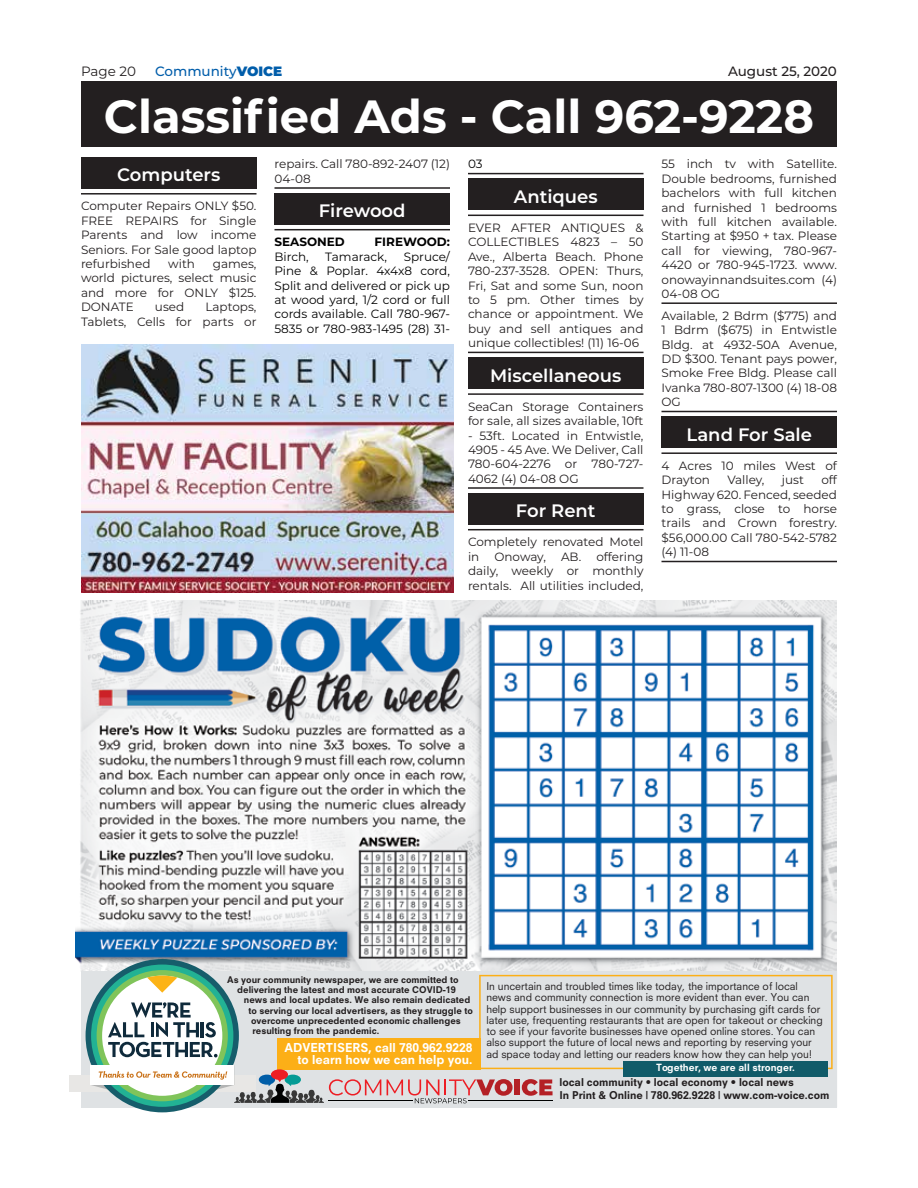
<style>
.page{position:relative;width:918px;height:1188px;background:#fff}
.page>*{position:absolute;margin:0;border:0;box-sizing:border-box;transform-origin:0 0}
.t1{font:700 46.5px "Montserrat";color:#fff}
.t2{font:600 18px "Montserrat";color:#fff}
.t3{font:500 13.5px "Montserrat";color:#005daa}
.t4{font:500 13.5px "Montserrat";color:#231f20}
.t5{font:13.5px "Montserrat";color:#231f20}
.t6{font:12px/14.4px "Montserrat";color:#231f20;text-align:justify}
.t7{font:12px/14.4px "Montserrat";color:#000;text-align:justify}
.t8{font:800 12px/12px "Neuzeit SLT Std";color:#fff;text-align:right}
.t9{font:700 12px "Montserrat";color:#000}
.t10{font:10.5px/11.2px "Neuzeit SLT Std";color:#231f20}
.t11{font:800 10.5px/12.6px "Neuzeit SLT Std";color:#231f20}
.t12{font:800 9.75px "Neuzeit SLT Std";color:#fff}
.t13{font:800 9px "Neuzeit SLT Std";color:#231f20}
.s1{font-weight:900}
</style>
<div class="page">
<div style="left:81px;top:81px;width:756px;height:66px;background:#231f20"></div>
<hr style="left:81px;top:193px;width:175px;height:2px;background:#231f20">
<div style="left:81px;top:157px;width:175px;height:32px;background:#231f20"></div>
<hr style="left:274px;top:187px;width:176px;height:2px;background:#231f20">
<hr style="left:274px;top:229px;width:176px;height:1px;background:#231f20">
<div style="left:274px;top:193px;width:176px;height:31px;background:#231f20"></div>
<hr style="left:468px;top:173px;width:176px;height:1px;background:#231f20">
<hr style="left:468px;top:215px;width:176px;height:1px;background:#231f20">
<hr style="left:468px;top:352px;width:176px;height:1px;background:#231f20">
<hr style="left:468px;top:393px;width:176px;height:2px;background:#231f20">
<hr style="left:468px;top:487px;width:176px;height:2px;background:#231f20">
<hr style="left:468px;top:529px;width:176px;height:1px;background:#231f20">
<div style="left:468px;top:178px;width:176px;height:32px;background:#231f20"></div>
<div style="left:468px;top:357px;width:176px;height:32px;background:#231f20"></div>
<div style="left:468px;top:493px;width:176px;height:31px;background:#231f20"></div>
<hr style="left:662px;top:302px;width:175px;height:2px;background:#231f20">
<hr style="left:662px;top:411px;width:175px;height:1px;background:#231f20">
<hr style="left:662px;top:452px;width:175px;height:2px;background:#231f20">
<hr style="left:662px;top:561px;width:175px;height:1px;background:#231f20">
<div style="left:662px;top:416px;width:175px;height:32px;background:#231f20"></div>
<img style="left:75px;top:600px;width:762px;height:371px">
<div style="left:81px;top:971px;width:756px;height:136px;background:#dfe2e4"></div>
<div style="left:69px;top:1075px;width:48px;height:17px;background:#e8e7e5"></div>
<svg style="left:479px;top:975px;width:354px;height:94px"></svg>
<div style="left:623px;top:1061px;width:205px;height:16px;background:#115b69"></div>
<div style="left:277px;top:1038px;width:203px;height:32px;background:#fcaf17"></div>
<hr style="left:329px;top:1101px;width:84px;height:1px;background:#000101">
<hr style="left:468px;top:1101px;width:85px;height:1px;background:#000101">
<svg style="left:86px;top:959px;width:295px;height:153px"></svg>
<svg style="left:387px;top:1079px;width:126px;height:24px"></svg>
<div style="left:515px;top:1079px;width:5px;height:16px;background:#b42025"></div>
<svg style="left:522px;top:1079px;width:31px;height:17px"></svg>
<img style="left:81px;top:344px;width:373px;height:249px">
<p class="t5" style="left:81px;top:62px;width:56px">Page 20</p>
<p class="t3" style="left:155px;top:62px;width:129px">Community<span class="s1">VOICE</span></p>
<p class="t4" style="left:728px;top:62px;width:110px">August 25, 2020</p>
<h1 class="t1" style="left:104px;top:83px;width:712px">Classified Ads - Call 962-9228</h1>
<h2 class="t2" style="left:117px;top:162px;width:105px">Computers</h2>
<p class="t6" style="left:81px;top:199px;width:177px">Computer Repairs ONLY $50.<br>FREE REPAIRS for Single Parents and low income Seniors. For Sale good laptop refurbished</p>
<p class="t6" style="left:662px;top:156px;width:177px">55 inch tv with Satellite.<br>Double bedrooms, furnished bachelors with full kitchen and furnished 1 bedrooms with full kitchen available.<br>Starting at $950 + tax. Please call for viewing, 780-967- 4420 or 780-945-1723. www. onowayinnandsuites.com (4)<br>04-08 OG</p>
<p class="t6" style="left:662px;top:308px;width:177px">Available, 2 Bdrm ($775) and 1 Bdrm ($675) in Entwistle Bldg. at 4932-50A Avenue, DD $300. Tenant pays power, Smoke Free Bldg. Please call Ivanka 780-807-1300 (4) 18-08<br>OG</p>
<h2 class="t2" style="left:686px;top:422px;width:127px">Land For Sale</h2>
<p class="t6" style="left:662px;top:458px;width:177px">4 Acres 10 miles West of<br>Drayton</p>
<p class="t6" style="left:274px;top:156px;width:177px">repairs. Call 780-892-2407 (12)<br>04-08</p>
<h2 class="t2" style="left:319px;top:198px;width:88px">Firewood</h2>
<p class="t9" style="left:274px;top:233px;width:72px">SEASONED</p>
<p class="t9" style="left:375px;top:233px;width:77px">FIREWOOD:</p>
<p class="t7" style="left:274px;top:249px;width:36px">Birch,</p>
<p class="t7" style="left:325px;top:249px;width:63px">Tamarack,</p>
<p class="t7" style="left:468px;top:156px;width:16px">03</p>
<h2 class="t2" style="left:514px;top:184px;width:85px">Antiques</h2>
<p class="t6" style="left:468px;top:220px;width:177px">EVER AFTER ANTIQUES &amp; COLLECTIBLES 4823 – 50<br>Ave., Alberta Beach. Phone 780-237-3528. OPEN: Thurs, Fri, Sat and some Sun, noon to 5 pm. Other times by chance or appointment. We buy and sell antiques and unique collectibles! (11) 16-06</p>
<h2 class="t2" style="left:490px;top:363px;width:133px">Miscellaneous</h2>
<p class="t6" style="left:468px;top:399px;width:177px">SeaCan Storage Containers for sale, all sizes available, 10ft</p>
<p class="t6" style="left:468px;top:428px;width:177px">- 53ft. Located in Entwistle, 4905 - 45 Ave. We Deliver, Call 780-604-2276 or 780-727- 4062 (4) 04-08 OG</p>
<h2 class="t2" style="left:516px;top:498px;width:81px">For Rent</h2>
<p class="t6" style="left:468px;top:534px;width:177px">Completely renovated Motel in</p>
<p class="t7" style="left:274px;top:249px;width:177px;text-indent:129px">Spruce/ Pine &amp; Poplar. 4x4x8 cord, Split and delivered or pick up at wood yard, 1/2 cord or full cords available. Call 780-967- 5835 or 780-983-1495 (28) 31-</p>
<p class="t6" style="left:168px;top:256px;width:28px">with</p>
<p class="t6" style="left:81px;top:256px;width:177px;text-indent:132px">games, world pictures, select music and more for ONLY $125.<br>DONATE</p>
<p class="t6" style="left:155px;top:299px;width:31px">used</p>
<p class="t6" style="left:81px;top:299px;width:177px;text-align:right">Laptops,<br>Tablets, Cells for parts or</p>
<p class="t6" style="left:662px;top:472px;width:177px;text-indent:160px">off Highway 620. Fenced, seeded to grass, close to horse trails and Crown forestry. $56,000.00 Call 780-542-5782 (4) 11-08</p>
<p class="t6" style="left:727px;top:472px;width:39px">Valley,</p>
<p class="t6" style="left:782px;top:472px;width:24px">just</p>
<p class="t6" style="left:468px;top:549px;width:177px;text-indent:93px">AB. offering daily, weekly or monthly rentals. All utilities included,</p>
<p class="t6" style="left:494px;top:549px;width:53px">Onoway,</p>
<p class="t13" style="left:227px;top:974px;width:233px">As your community newspaper, we are committed to</p>
<p class="t13" style="left:237px;top:984px;width:220px">delivering the latest and most accurate COVID-19</p>
<p class="t13" style="left:244px;top:995px;width:228px">news and local updates. We also remain dedicated</p>
<p class="t13" style="left:248px;top:1005px;width:226px">to serving our local advertisers, as they struggle to</p>
<p class="t13" style="left:251px;top:1015px;width:211px">overcome unprecedented economic challenges</p>
<p class="t13" style="left:252px;top:1025px;width:128px">resulting from the pandemic.</p>
<p class="t8" style="left:285px;top:1042px;width:190px">ADVERTISERS, call 780.962.9228 to learn how we can help you.</p>
<p class="t10" style="left:486px;top:981px;width:338px">In uncertain and troubled times like today, the importance of local news and community connection is more evident than ever. You can help support businesses in our community by purchasing gift cards for later use, frequenting restaurants that are open for takeout or checking to see if your favorite businesses have opened online stores. You can also support the future of local news and reporting by reserving your ad space today and letting our readers know how they can help you!</p>
<p class="t12" style="left:656px;top:1062px;width:140px">Together, we are all stronger.</p>
<p class="t11" style="left:559px;top:1076px;width:271px">local community • local economy • local news<br>In Print &amp; Online | 780.962.9228 | www.com-voice.com</p>
</div>
